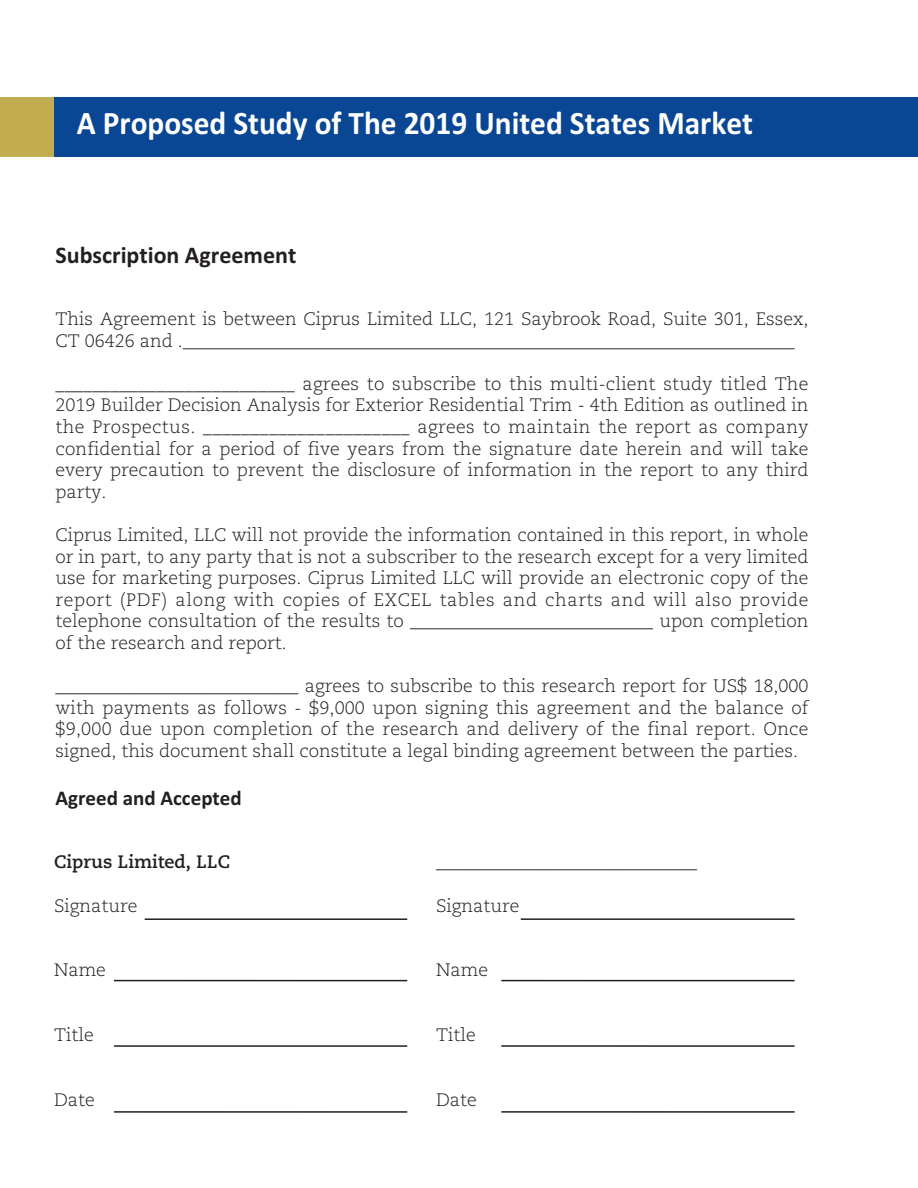
<style>
.page{position:relative;width:918px;height:1188px;background:#fff}
.page>*{position:absolute;margin:0;border:0;box-sizing:border-box;transform-origin:0 0}
.t1{font:700 33px "Calibri";color:#fff;scale:.95 1}
.t2{font:700 24px "Calibri";color:#231f20}
.t3{font:700 21px "Calibri";color:#231f20}
.t4{font:300 18px/21.6px "Caecilia LT Std";color:#231f20;text-align:justify}
.t5{font:700 18px "Caecilia LT Std";color:#231f20}
</style>
<div class="page">
<div style="left:54px;top:97px;width:864px;height:59px;background:#094694"></div>
<div style="left:0;top:97px;width:54px;height:59px;background:#c1ac4f"></div>
<hr style="left:145px;top:918px;width:262px;height:2px;background:#231f20">
<hr style="left:114px;top:980px;width:293px;height:1px;background:#231f20">
<hr style="left:114px;top:1045px;width:293px;height:2px;background:#231f20">
<hr style="left:114px;top:1111px;width:293px;height:2px;background:#231f20">
<hr style="left:501px;top:980px;width:294px;height:1px;background:#231f20">
<hr style="left:501px;top:1045px;width:294px;height:2px;background:#231f20">
<hr style="left:501px;top:1111px;width:294px;height:2px;background:#231f20">
<hr style="left:521px;top:918px;width:274px;height:2px;background:#231f20">
<h1 class="t1" style="left:77px;top:103px;width:713px">A Proposed Study of The 2019 United States Market</h1>
<h2 class="t2" style="left:56px;top:240px;width:242px">Subscription Agreement</h2>
<p class="t4" style="left:56px;top:310px;width:754px">This Agreement is between Ciprus Limited LLC, 121 Saybrook Road, Suite 301, Essex,<br>CT 06426 and .____________________________________________________________________</p>
<p class="t4" style="left:56px;top:374px;width:754px">__________________________ agrees to subscribe to this multi-client study titled The 2019 Builder Decision Analysis for Exterior Residential Trim - 4th Edition as outlined in the Prospectus. ______________________ agrees to maintain the report as company confidential for a period of five years from the signature date herein and will take every precaution to prevent the disclosure of information in the report to any third party.</p>
<p class="t4" style="left:56px;top:526px;width:754px">Ciprus Limited, LLC will not provide the information contained in this report, in whole or in part, to any party that is not a subscriber to the research except for a very limited use for marketing purposes. Ciprus Limited LLC will provide an electronic copy of the report (PDF) along with copies of EXCEL tables and charts and will also provide telephone consultation of the results to ___________________________ upon completion of the research and report.</p>
<p class="t4" style="left:56px;top:677px;width:754px">___________________________ agrees to subscribe to this research report for US$ 18,000 with payments as follows - $9,000 upon signing this agreement and the balance of $9,000 due upon completion of the research and delivery of the final report. Once signed, this document shall constitute a legal binding agreement between the parties.</p>
<p class="t3" style="left:56px;top:786px;width:188px">Agreed and Accepted</p>
<p class="t5" style="left:54px;top:855px;width:178px">Ciprus Limited, LLC</p>
<p class="t4" style="left:54px;top:896px;width:85px">Signature</p>
<p class="t4" style="left:54px;top:961px;width:53px">Name</p>
<p class="t4" style="left:54px;top:1026px;width:41px">Title</p>
<p class="t4" style="left:54px;top:1091px;width:42px">Date</p>
<p class="t5" style="left:436px;top:855px;width:262px">_____________________________</p>
<p class="t4" style="left:436px;top:896px;width:85px">Signature</p>
<p class="t4" style="left:436px;top:961px;width:53px">Name</p>
<p class="t4" style="left:436px;top:1026px;width:41px">Title</p>
<p class="t4" style="left:436px;top:1091px;width:42px">Date</p>
</div>
